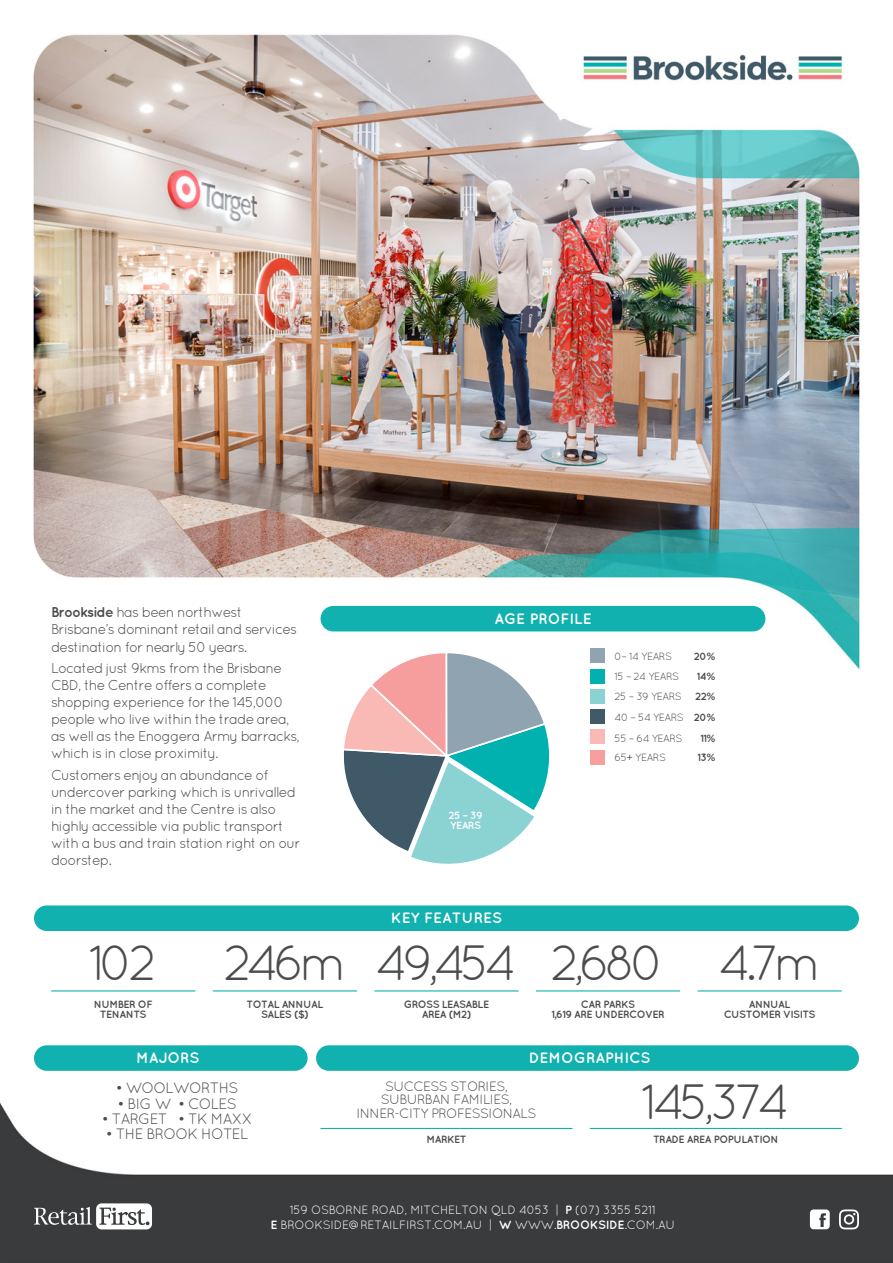
<style>
.page{position:relative;width:893px;height:1263px;background:#fff}
.page>*{position:absolute;margin:0;border:0;box-sizing:border-box;transform-origin:0 0}
.number{font:49.5px "Quicksand";letter-spacing:-.12em;color:#4b4c4d}
.text{font:15px "Quicksand";letter-spacing:-.05em;color:#4b4c4d}
.sub{font:700 15px "Quicksand";color:#fff}
.intro{font:14.25px/17.1px "Quicksand";letter-spacing:-.06em;color:#4b4c4d}
.text-2{font:13.5px "Quicksand";letter-spacing:-.05em;color:#4b4c4d}
.CENTRE_DETAILS{font:12px/15px "Quicksand";letter-spacing:-.025em;color:#fff;text-align:center}
.chart{font:700 10.5px/10.5px "Quicksand";letter-spacing:-.05em;color:#4b4c4d;text-align:center}
.chart-2{font:10.5px "Quicksand";letter-spacing:-.05em;color:#4b4c4d}
.chart_breakout_white{font:700 10.5px "Quicksand";letter-spacing:-.05em;color:#fff}
.s1{font-weight:700}
</style>
<div class="page">
<img style="left:0;top:34px;width:893px;height:1229px">
<div style="left:316px;top:1045px;width:543px;height:26px;background:#11b1af;border-radius:13px"></div>
<div style="left:34px;top:1045px;width:274px;height:26px;background:#11b1af;border-radius:13px"></div>
<div style="left:34px;top:905px;width:825px;height:26px;background:#11b1af;border-radius:13px"></div>
<div style="left:321px;top:606px;width:444px;height:25px;background:#11b1af;border-radius:13px"></div>
<hr style="left:52px;top:990px;width:143px;height:1px;background:#11b1af">
<hr style="left:321px;top:1128px;width:251px;height:1px;background:#11b1af">
<hr style="left:590px;top:1128px;width:251px;height:1px;background:#11b1af">
<hr style="left:213px;top:990px;width:144px;height:1px;background:#11b1af">
<hr style="left:375px;top:990px;width:143px;height:1px;background:#11b1af">
<hr style="left:536px;top:990px;width:144px;height:1px;background:#11b1af">
<hr style="left:698px;top:990px;width:143px;height:1px;background:#11b1af">
<div style="left:590px;top:648px;width:14px;height:15px;background:#8fa3b0"></div>
<div style="left:590px;top:669px;width:14px;height:15px;background:#00b1b0"></div>
<div style="left:590px;top:689px;width:14px;height:15px;background:#8bd2d3"></div>
<div style="left:590px;top:709px;width:14px;height:15px;background:#415a68"></div>
<div style="left:590px;top:729px;width:14px;height:15px;background:#f9b9b5"></div>
<div style="left:590px;top:750px;width:14px;height:15px;background:#f69f9d"></div>
<svg style="left:341px;top:651px;width:213px;height:217px"></svg>
<svg style="left:839px;top:1209px;width:20px;height:20px"></svg>
<svg style="left:810px;top:1209px;width:20px;height:20px"></svg>
<svg style="left:34px;top:1203px;width:118px;height:26px"></svg>
<p class="intro" style="left:51px;top:604px;width:248px"><span class="s1">Brookside</span> has been northwest<br>Brisbane’s dominant retail and services destination for nearly 50 years.</p>
<p class="intro" style="left:51px;top:659px;width:250px">Located just 9kms from the Brisbane CBD, the Centre offers a complete shopping experience for the 145,000 people who live within the trade area, as well as the Enoggera Army barracks, which is in close proximity.</p>
<p class="intro" style="left:51px;top:766px;width:251px">Customers enjoy an abundance of undercover parking which is unrivalled in the market and the Centre is also highly accessible via public transport with a bus and train station right on our doorstep.</p>
<p class="sub" style="left:494px;top:610px;width:99px">AGE PROFILE</p>
<p class="chart_breakout_white" style="left:448px;top:808px;width:36px">25 – 39</p>
<p class="chart_breakout_white" style="left:450px;top:819px;width:32px">YEARS</p>
<p class="chart-2" style="left:615px;top:650px;width:59px">0– 14 YEARS</p>
<p class="chart" style="left:694px;top:651px;width:23px">20%</p>
<p class="chart-2" style="left:615px;top:671px;width:66px">15 – 24 YEARS</p>
<p class="chart" style="left:697px;top:671px;width:20px">14%</p>
<p class="chart-2" style="left:615px;top:690px;width:69px">25 – 39 YEARS</p>
<p class="chart" style="left:695px;top:691px;width:21px">22%</p>
<p class="chart-2" style="left:615px;top:711px;width:102px">40 – 54 YEARS <span class="s1">20%</span></p>
<p class="chart-2" style="left:615px;top:732px;width:70px">55 – 64 YEARS</p>
<p class="chart" style="left:700px;top:732px;width:16px">11%</p>
<p class="chart-2" style="left:615px;top:752px;width:53px">65+ YEARS</p>
<p class="chart" style="left:697px;top:752px;width:19px">13%</p>
<p class="sub" style="left:391px;top:909px;width:113px">KEY FEATURES</p>
<p class="number" style="left:89px;top:934px;width:71px">102</p>
<p class="number" style="left:223px;top:934px;width:125px">246m</p>
<p class="number" style="left:375px;top:934px;width:144px">49,454</p>
<p class="number" style="left:551px;top:934px;width:116px">2,680</p>
<p class="number" style="left:718px;top:934px;width:104px">4.7m</p>
<p class="chart" style="left:94px;top:998px;width:60px">NUMBER OF<br>TENANTS</p>
<p class="chart" style="left:246px;top:998px;width:78px">TOTAL ANNUAL<br>SALES ($)</p>
<p class="chart" style="left:404px;top:998px;width:87px">GROSS LEASABLE<br>AREA (M2)</p>
<p class="chart" style="left:551px;top:998px;width:115px">CAR PARKS<br>1,619 ARE UNDERCOVER</p>
<p class="chart" style="left:724px;top:998px;width:93px">ANNUAL<br>CUSTOMER VISITS</p>
<p class="sub" style="left:136px;top:1049px;width:65px">MAJORS</p>
<p class="sub" style="left:529px;top:1049px;width:123px">DEMOGRAPHICS</p>
<p class="text" style="left:116px;top:1079px;width:124px">• WOOLWORTHS</p>
<p class="text" style="left:118px;top:1095px;width:121px">• BIG W • COLES</p>
<p class="text" style="left:102px;top:1110px;width:152px">• TARGET • TK MAXX</p>
<p class="text" style="left:106px;top:1125px;width:144px">• THE BROOK HOTEL</p>
<p class="text-2" style="left:385px;top:1078px;width:124px">SUCCESS STORIES,</p>
<p class="text-2" style="left:381px;top:1092px;width:133px">SUBURBAN FAMILIES,</p>
<p class="text-2" style="left:356px;top:1105px;width:182px">INNER-CITY PROFESSIONALS</p>
<p class="number" style="left:641px;top:1074px;width:151px">145,374</p>
<p class="chart" style="left:426px;top:1134px;width:42px">MARKET</p>
<p class="chart" style="left:653px;top:1134px;width:127px">TRADE AREA POPULATION</p>
<p class="CENTRE_DETAILS" style="left:270px;top:1202px;width:406px">159 OSBORNE ROAD, MITCHELTON QLD 4053 | <span class="s1">P</span> (07) 3355 5211<br><span class="s1">E</span> BROOKSIDE@RETAILFIRST.COM.AU | <span class="s1">W</span> WWW.<span class="s1">BROOKSIDE</span>.COM.AU</p>
</div>
